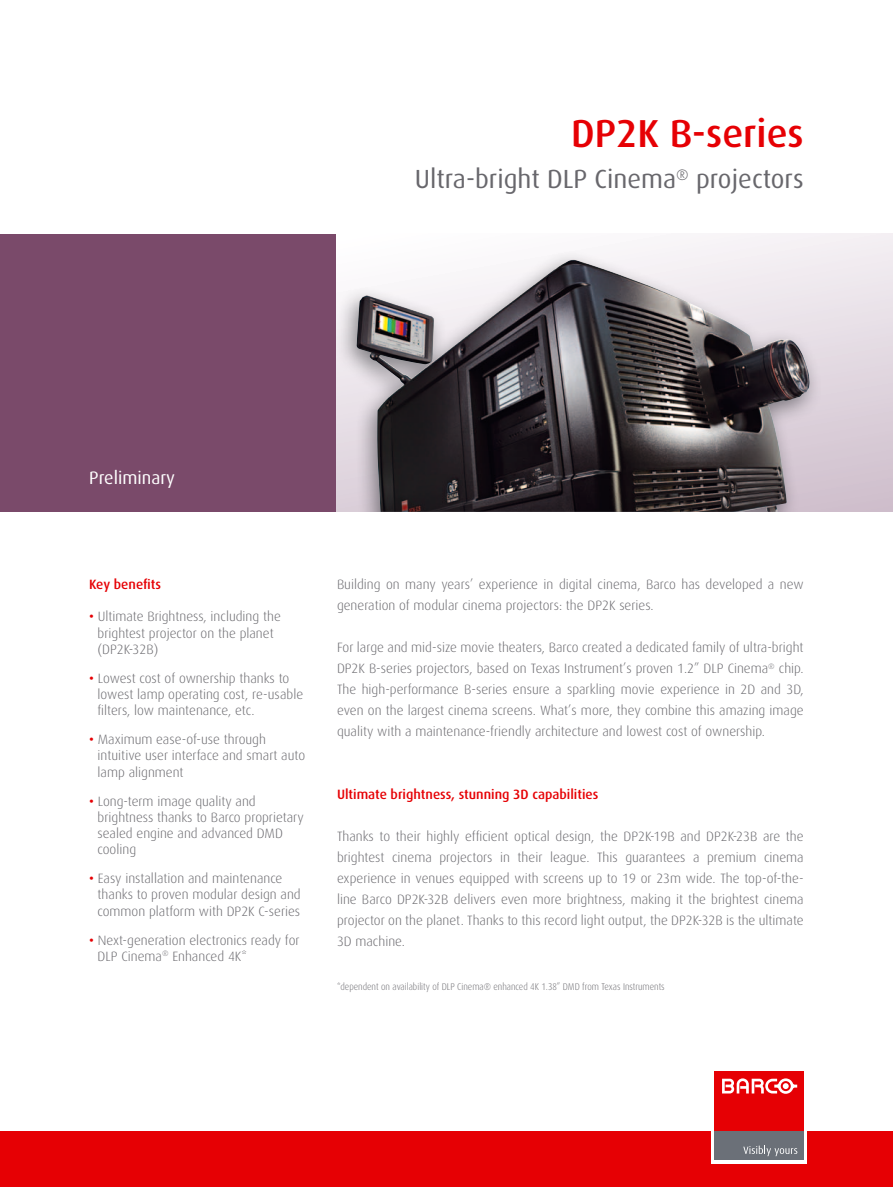
<style>
.page{position:relative;width:893px;height:1187px;background:#fff}
.page>*{position:absolute;margin:0;border:0;box-sizing:border-box;transform-origin:0 0}
.t1{font:500 39px "Dax";color:#e60004}
.t2{font:26.25px "Dax";color:#68676c}
.t3{font:18px "Dax";color:#fff}
.t4{font:300 13.5px/16.2px "Dax";color:#68676c}
.t5{font:500 13.5px "Dax";color:#e60004}
.t6{font:300 9.75px "Dax";color:#68676c;scale:.9 1}
.s1{font-weight:500;color:#e60004}
</style>
<div class="page">
<div style="left:0;top:1130px;width:893px;height:56px;background:#e60004"></div>
<div style="left:711px;top:1067px;width:96px;height:96px;background:#fff"></div>
<div style="left:714px;top:1130px;width:90px;height:30px;background:#6b7078"></div>
<div style="left:714px;top:1070px;width:90px;height:60px;background:#e60004"></div>
<svg style="left:743px;top:1145px;width:54px;height:11px"></svg>
<svg style="left:722px;top:1078px;width:75px;height:15px"></svg>
<div style="left:0;top:234px;width:337px;height:278px;background:#7a4a6a"></div>
<div style="left:337px;top:234px;width:556px;height:278px;background:linear-gradient(to bottom,#f5f2f5,#cebdcb)"></div>
<div style="left:337px;top:247px;width:485px;height:265px;background:#1b1c20;opacity:.5"></div>
<img style="left:356px;top:260px;width:458px;height:252px">
<h1 class="t1" style="left:571px;top:112px;width:234px">DP2K B-series</h1>
<h2 class="t2" style="left:415px;top:165px;width:390px">Ultra-bright DLP Cinema<sup>®</sup> projectors</h2>
<h3 class="t3" style="left:89px;top:468px;width:87px">Preliminary</h3>
<p class="t5" style="left:89px;top:576px;width:74px">Key benefits</p>
<p class="t4" style="left:98px;top:608px;width:185px;text-indent:-9px"><span class="s1">•</span> Ultimate Brightness, including the brightest projector on the planet (DP2K-32B)</p>
<p class="t4" style="left:98px;top:670px;width:207px;text-indent:-9px"><span class="s1">•</span> Lowest cost of ownership thanks to lowest lamp operating cost, re-usable filters, low maintenance, etc.</p>
<p class="t4" style="left:98px;top:731px;width:209px;text-indent:-9px"><span class="s1">•</span> Maximum ease-of-use through intuitive user interface and smart auto lamp alignment</p>
<p class="t4" style="left:98px;top:793px;width:208px;text-indent:-9px"><span class="s1">•</span> Long-term image quality and brightness thanks to Barco proprietary sealed engine and advanced DMD cooling</p>
<p class="t4" style="left:98px;top:870px;width:205px;text-indent:-9px"><span class="s1">•</span> Easy installation and maintenance thanks to proven modular design and common platform with DP2K C-series</p>
<p class="t4" style="left:98px;top:931px;width:203px;text-indent:-9px"><span class="s1">•</span> Next-generation electronics ready for<br>DLP Cinema<sup>®</sup> Enhanced 4K*</p>
<p class="t4" style="left:337px;top:574px;width:468px;line-height:21px">Building on many years’ experience in digital cinema, Barco has developed a new generation of modular cinema projectors: the DP2K series.</p>
<p class="t4" style="left:337px;top:637px;width:468px;line-height:21px;text-align:justify">For large and mid-size movie theaters, Barco created a dedicated family of ultra-bright DP2K B-series projectors, based on Texas Instrument’s proven 1.2” DLP Cinema<sup>®</sup> chip.<br>The high-performance B-series ensure a sparkling movie experience in 2D and 3D, even on the largest cinema screens. What’s more, they combine this amazing image quality with a maintenance-friendly architecture and lowest cost of ownership.</p>
<p class="t5" style="left:337px;top:787px;width:263px">Ultimate brightness, stunning 3D capabilities</p>
<p class="t4" style="left:337px;top:826px;width:468px;line-height:21px;text-align:justify">Thanks to their highly efficient optical design, the DP2K-19B and DP2K-23B are the brightest cinema projectors in their league. This guarantees a premium cinema experience in venues equipped with screens up to 19 or 23m wide. The top-of-the&shy;line Barco DP2K-32B delivers even more brightness, making it the brightest cinema projector on the planet. Thanks to this record light output, the DP2K-32B is the ultimate 3D machine.</p>
<p class="t6" style="left:337px;top:981px;width:366px">*dependent on availability of DLP Cinema® enhanced 4K 1.38” DMD from Texas Instruments</p>
</div>
